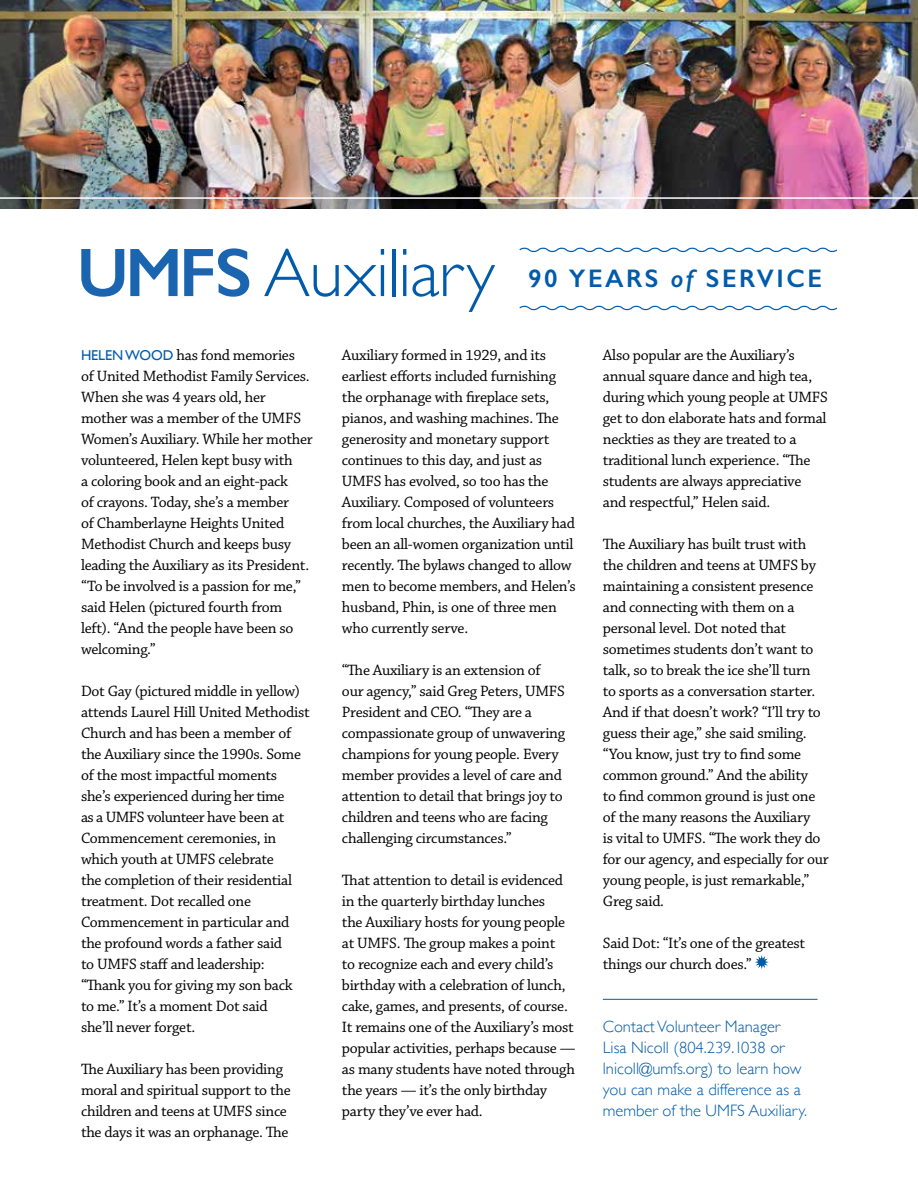
<style>
.page{position:relative;width:918px;height:1188px;background:#fff}
.page>*{position:absolute;margin:0;border:0;box-sizing:border-box;transform-origin:0 0}
.t1{font:300 69px "Gill Sans";letter-spacing:-.01em;color:#005baa}
.t2{font:600 25.5px "Gill Sans";letter-spacing:.1em;color:#005baa}
.t3{font:300 16.5px/21px "Gill Sans";color:#005baa}
.t4{font:15.75px/21px "Chaparral Pro";letter-spacing:-.02em;color:#000}
.s1{font-weight:600;color:#1b65b0}
.s2{font-style:italic}
.s3{font-family:"Gill Sans";font-size:14.25px;color:#005baa}
</style>
<div class="page">
<svg style="left:755px;top:955px;width:14px;height:14px"></svg>
<hr style="left:603px;top:999px;width:215px;height:1px;background:#005baa">
<svg style="left:519px;top:305px;width:319px;height:6px"></svg>
<svg style="left:519px;top:247px;width:319px;height:6px"></svg>
<img style="left:0;top:0;width:918px;height:208px">
<hr style="left:0;top:197px;width:918px;height:2px;background:#fff">
<h1 class="t1" style="left:76px;top:219px;width:420px"><span class="s1">UMFS</span> Auxiliary</h1>
<h2 class="t2" style="left:528px;top:263px;width:295px">90 YEARS <span class="s2">of</span> SERVICE</h2>
<p class="t4" style="left:81px;top:345px;width:233px"><span class="s3">HELEN WOOD</span> has fond memories<br>of United Methodist Family Services.<br>When she was 4 years old, her mother was a member of the UMFS<br>Women’s Auxiliary. While her mother volunteered, Helen kept busy with<br>a coloring book and an eight-pack<br>of crayons. Today, she’s a member<br>of Chamberlayne Heights United<br>Methodist Church and keeps busy leading the Auxiliary as its President. “To be involved is a passion for me,” said Helen (pictured fourth from left). “And the people have been so welcoming.”</p>
<p class="t4" style="left:81px;top:681px;width:230px">Dot Gay (pictured middle in yellow) attends Laurel Hill United Methodist<br>Church and has been a member of the Auxiliary since the 1990s. Some of the most impactful moments she’s experienced during her time<br>as a UMFS volunteer have been at<br>Commencement ceremonies, in which youth at UMFS celebrate<br>the completion of their residential treatment. Dot recalled one<br>Commencement in particular and the profound words a father said<br>to UMFS staff and leadership: “Thank you for giving my son back to me.” It’s a moment Dot said<br>she’ll never forget.</p>
<p class="t4" style="left:81px;top:1059px;width:211px">The Auxiliary has been providing moral and spiritual support to the children and teens at UMFS since the days it was an orphanage. The</p>
<p class="t4" style="left:342px;top:345px;width:235px">Auxiliary formed in 1929, and its earliest efforts included furnishing the orphanage with fireplace sets, pianos, and washing machines. The generosity and monetary support continues to this day, and just as UMFS has evolved, so too has the Auxiliary. Composed of volunteers from local churches, the Auxiliary had been an all-women organization until recently. The bylaws changed to allow men to become members, and Helen’s husband, Phin, is one of three men who currently serve.</p>
<p class="t4" style="left:342px;top:660px;width:225px">“The Auxiliary is an extension of our agency,” said Greg Peters, UMFS President and CEO. “They are a compassionate group of unwavering champions for young people. Every member provides a level of care and attention to detail that brings joy to children and teens who are facing challenging circumstances.”</p>
<p class="t4" style="left:342px;top:870px;width:235px">That attention to detail is evidenced in the quarterly birthday lunches<br>the Auxiliary hosts for young people at UMFS. The group makes a point<br>to recognize each and every child’s birthday with a celebration of lunch, cake, games, and presents, of course.<br>It remains one of the Auxiliary’s most popular activities, perhaps because — as many students have noted through the years — it’s the only birthday party they’ve ever had.</p>
<p class="t4" style="left:603px;top:345px;width:226px">Also popular are the Auxiliary’s annual square dance and high tea, during which young people at UMFS get to don elaborate hats and formal neckties as they are treated to a traditional lunch experience. “The students are always appreciative and respectful,” Helen said.</p>
<p class="t4" style="left:603px;top:534px;width:227px">The Auxiliary has built trust with the children and teens at UMFS by maintaining a consistent presence and connecting with them on a personal level. Dot noted that sometimes students don’t want to talk, so to break the ice she’ll turn<br>to sports as a conversation starter.<br>And if that doesn’t work? “I’ll try to guess their age,” she said smiling. “You know, just try to find some common ground.” And the ability<br>to find common ground is just one of the many reasons the Auxiliary<br>is vital to UMFS. “The work they do for our agency, and especially for our young people, is just remarkable,”<br>Greg said.</p>
<p class="t4" style="left:603px;top:933px;width:204px">Said Dot: “It’s one of the greatest things our church does.”</p>
<p class="t3" style="left:603px;top:1015px;width:206px">Contact Volunteer Manager<br>Lisa Nicoll (804.239.1038 or lnicoll@umfs.org) to learn how you can make a difference as a member of the UMFS Auxiliary.</p>
</div>
